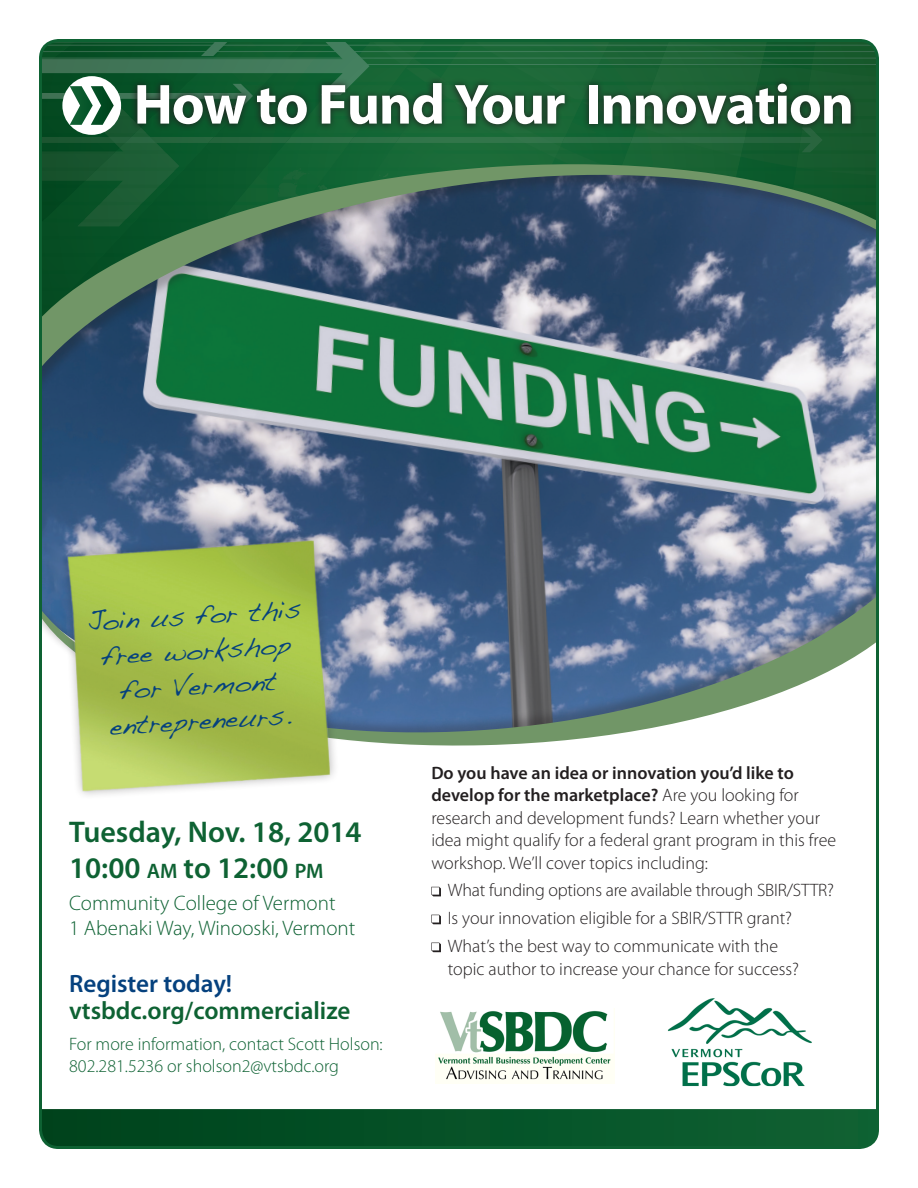
<style>
.page{position:relative;width:918px;height:1188px;background:#fff}
.page>*{position:absolute;margin:0;border:0;box-sizing:border-box;transform-origin:0 0}
.t1{font:700 57px "Myriad Pro";letter-spacing:-.02em;color:#fff}
.t2{font:600 30px/36px "Myriad Pro";color:#0e6233}
.t3{font:26.25px/35.1px "Handwriting Dakota";color:#05417e;text-align:center}
.t4{font:600 25.2px/27px "Myriad Pro";color:#0e6233}
.t5{font:300 21px/25.2px "Myriad Pro";color:#0e6233}
.t6{font:300 18px/22.5px "Myriad Pro";color:#231f20}
.t7{font:300 18px/21.6px "Myriad Pro";color:#0e6233}
.s1{font-size:21px}
.s2{color:#05417e}
.s3{font-weight:600}
</style>
<div class="page">
<img style="left:43px;top:426px;width:832px;height:91px">
<img style="left:667px;top:998px;width:145px;height:88px">
<img style="left:435px;top:1010px;width:179px;height:70px">
<div style="left:40px;top:163px;width:838px;height:263px;background:#231f20;opacity:.3"></div>
<svg style="left:43px;top:229px;width:832px;height:183px;background:#477371"></svg>
<svg style="left:431px;top:887px;width:10px;height:9px"></svg>
<svg style="left:431px;top:915px;width:10px;height:9px"></svg>
<svg style="left:431px;top:943px;width:10px;height:9px"></svg>
<svg style="left:40px;top:40px;width:835px;height:189px;background:#255e40"></svg>
<svg style="left:43px;top:1109px;width:835px;height:39px;background:#075328"></svg>
<div style="left:40px;top:517px;width:838px;height:230px;background:#231f20;opacity:.3"></div>
<svg style="left:364px;top:530px;width:511px;height:217px;background:#74899e"></svg>
<img style="left:43px;top:513px;width:321px;height:282px">
<p class="t1" style="left:134px;top:72px;width:722px">How to Fund Your Innovation</p>
<p class="t3" style="left:86px;top:603px;width:215px;rotate:-3deg">Join us for this free workshop for Vermont entrepreneurs.</p>
<p class="t2" style="left:69px;top:814px;width:294px">Tuesday, Nov. 18, 2014<br>10:00 <span class="s1">AM</span> to 12:00 <span class="s1">PM</span></p>
<p class="t5" style="left:69px;top:891px;width:288px">Community College of Vermont<br>1 Abenaki Way, Winooski, Vermont</p>
<p class="t4" style="left:69px;top:970px;width:283px"><span class="s2">Register today! </span>vtsbdc.org/commercialize</p>
<p class="t7" style="left:69px;top:1034px;width:315px">For more information, contact Scott Holson:<br>802.281.5236 or sholson2@vtsbdc.org</p>
<p class="t6" style="left:431px;top:762px;width:406px"><span class="s3">Do you have an idea or innovation you’d like to develop for the marketplace?</span> Are you looking for research and development funds? Learn whether your idea might qualify for a federal grant program in this free workshop. We’ll cover topics including:</p>
<p class="t6" style="left:448px;top:879px;width:388px">What funding options are available through SBIR/STTR?</p>
<p class="t6" style="left:448px;top:907px;width:346px">Is your innovation eligible for a SBIR/STTR grant?</p>
<p class="t6" style="left:448px;top:935px;width:353px">What’s the best way to communicate with the topic author to increase your chance for success?</p>
</div>
